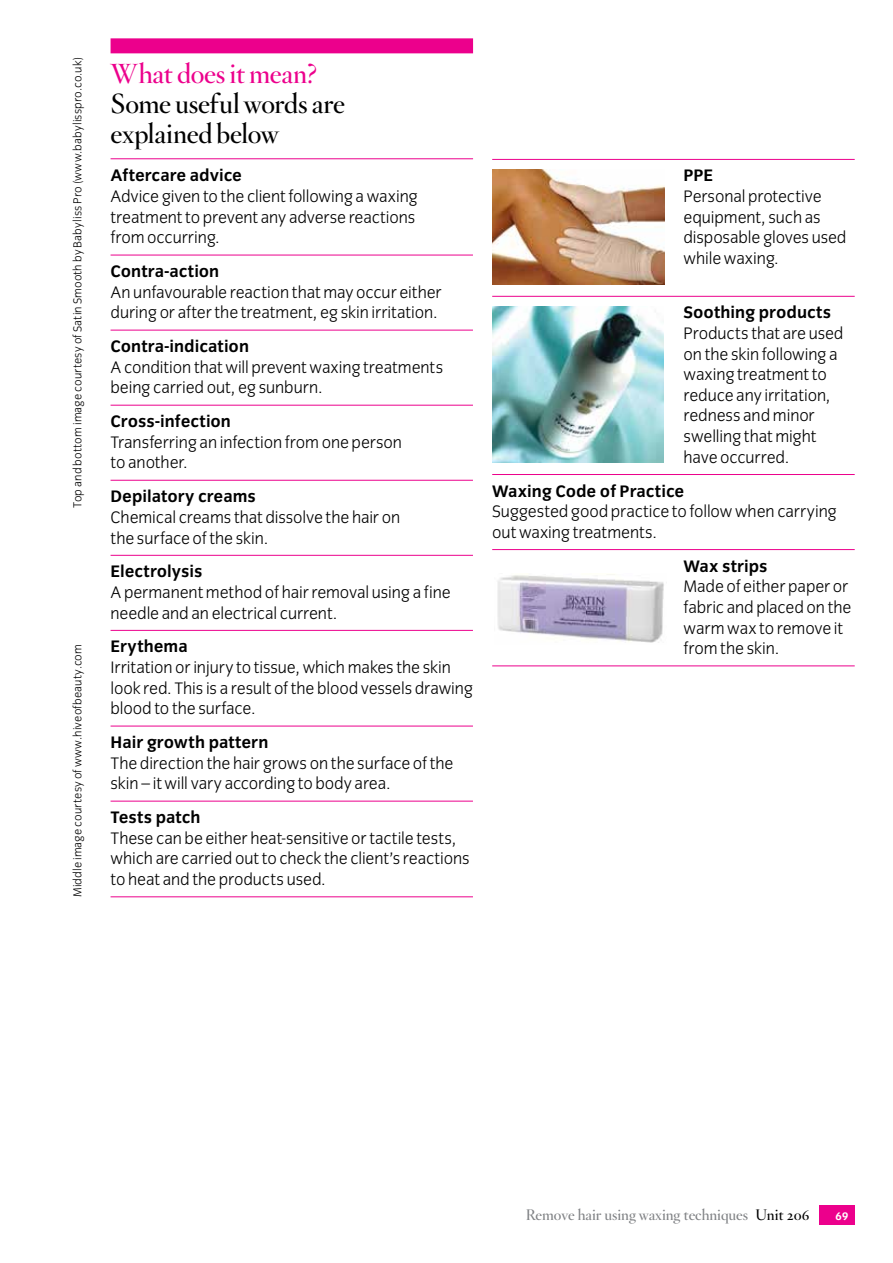
<style>
.page{position:relative;width:893px;height:1263px;background:#fff}
.page>*{position:absolute;margin:0;border:0;box-sizing:border-box;transform-origin:0 0}
.t1{font:27px/30px "Hoefler Titling HTF Sm Roman";letter-spacing:-.01em;color:#000}
.t2{font:27px "Hoefler Titling HTF Sm Roman";letter-spacing:-.01em;color:#ec008c}
.t3{font:300 17.25px/20.7px "Congress Sans";letter-spacing:-.005em;color:#000}
.t4{font:700 17.25px "Congress Sans";color:#000}
.t5{font:15px "Hoefler Titling HTF Sm Roman";color:#808285}
.t6{font:300 12px "Congress Sans";letter-spacing:.015em;color:#000}
.t7{font:700 11.25px "Congress Sans";color:#fff}
.s1{color:#000}
</style>
<div class="page">
<div style="left:819px;top:1205px;width:36px;height:20px;background:#ec008c"></div>
<div style="left:111px;top:38px;width:362px;height:15px;background:#ec008c"></div>
<hr style="left:111px;top:158px;width:362px;height:1px;background:#ec008c">
<hr style="left:492px;top:296px;width:363px;height:1px;background:#ec008c">
<hr style="left:492px;top:474px;width:363px;height:1px;background:#ec008c">
<hr style="left:492px;top:549px;width:363px;height:1px;background:#ec008c">
<hr style="left:492px;top:665px;width:363px;height:1px;background:#ec008c">
<hr style="left:111px;top:255px;width:362px;height:1px;background:#ec008c">
<hr style="left:111px;top:330px;width:362px;height:1px;background:#ec008c">
<hr style="left:111px;top:405px;width:362px;height:1px;background:#ec008c">
<hr style="left:111px;top:480px;width:362px;height:1px;background:#ec008c">
<hr style="left:111px;top:555px;width:362px;height:1px;background:#ec008c">
<hr style="left:111px;top:630px;width:362px;height:1px;background:#ec008c">
<hr style="left:111px;top:726px;width:362px;height:1px;background:#ec008c">
<hr style="left:111px;top:801px;width:362px;height:1px;background:#ec008c">
<hr style="left:111px;top:896px;width:362px;height:1px;background:#ec008c">
<hr style="left:492px;top:159px;width:363px;height:1px;background:#ec008c">
<img style="left:492px;top:307px;width:172px;height:155px">
<img style="left:497px;top:574px;width:167px;height:69px">
<img style="left:492px;top:170px;width:172px;height:115px">
<p class="t6" style="left:71px;top:508px;width:452px;rotate:-90deg">Top and bottom image courtesy of Satin Smooth by Babyliss Pro (www.babylisspro.co.uk)</p>
<p class="t6" style="left:71px;top:897px;width:255px;rotate:-90deg">Middle image courtesy of www.hiveofbeauty.com</p>
<h1 class="t2" style="left:111px;top:56px;width:208px">What does it mean?</h1>
<h1 class="t1" style="left:111px;top:89px;width:236px">Some useful words are explained below</h1>
<p class="t4" style="left:111px;top:166px;width:133px">Aftercare advice</p>
<p class="t3" style="left:111px;top:186px;width:309px">Advice given to the client following a waxing treatment to prevent any adverse reactions from occurring.</p>
<p class="t4" style="left:111px;top:261px;width:110px">Contra-action</p>
<p class="t3" style="left:111px;top:282px;width:333px">An unfavourable reaction that may occur either during or after the treatment, eg skin irritation.</p>
<p class="t4" style="left:111px;top:337px;width:140px">Contra-indication</p>
<p class="t3" style="left:111px;top:357px;width:334px">A condition that will prevent waxing treatments being carried out, eg sunburn.</p>
<p class="t4" style="left:111px;top:412px;width:122px">Cross-infection</p>
<p class="t3" style="left:111px;top:432px;width:293px">Transferring an infection from one person to another.</p>
<p class="t4" style="left:111px;top:487px;width:147px">Depilatory creams</p>
<p class="t3" style="left:111px;top:507px;width:291px">Chemical creams that dissolve the hair on the surface of the skin.</p>
<p class="t4" style="left:111px;top:562px;width:93px">Electrolysis</p>
<p class="t3" style="left:111px;top:582px;width:342px">A permanent method of hair removal using a fine needle and an electrical current.</p>
<p class="t4" style="left:111px;top:637px;width:79px">Erythema</p>
<p class="t3" style="left:111px;top:657px;width:364px">Irritation or injury to tissue, which makes the skin look red. This is a result of the blood vessels drawing blood to the surface.</p>
<p class="t4" style="left:111px;top:733px;width:159px">Hair growth pattern</p>
<p class="t3" style="left:111px;top:753px;width:344px">The direction the hair grows on the surface of the skin – it will vary according to body area.</p>
<p class="t4" style="left:111px;top:808px;width:92px">Tests patch</p>
<p class="t3" style="left:111px;top:828px;width:361px">These can be either heat-sensitive or tactile tests, which are carried out to check the client’s reactions to heat and the products used.</p>
<p class="t4" style="left:684px;top:166px;width:31px">PPE</p>
<p class="t3" style="left:684px;top:186px;width:164px">Personal protective equipment, such as disposable gloves used while waxing.</p>
<p class="t4" style="left:684px;top:303px;width:149px">Soothing products</p>
<p class="t3" style="left:684px;top:323px;width:161px">Products that are used on the skin following a waxing treatment to reduce any irritation, redness and minor swelling that might have occurred.</p>
<p class="t4" style="left:492px;top:481px;width:194px">Waxing Code of Practice</p>
<p class="t3" style="left:492px;top:501px;width:346px">Suggested good practice to follow when carrying out waxing treatments.</p>
<p class="t4" style="left:684px;top:556px;width:86px">Wax strips</p>
<p class="t3" style="left:684px;top:576px;width:169px">Made of either paper or fabric and placed on the warm wax to remove it from the skin.</p>
<p class="t5" style="left:526px;top:1204px;width:285px">Remove hair using waxing techniques <span class="s1">Unit 206</span></p>
<p class="t7" style="left:836px;top:1209px;width:14px">69</p>
</div>
